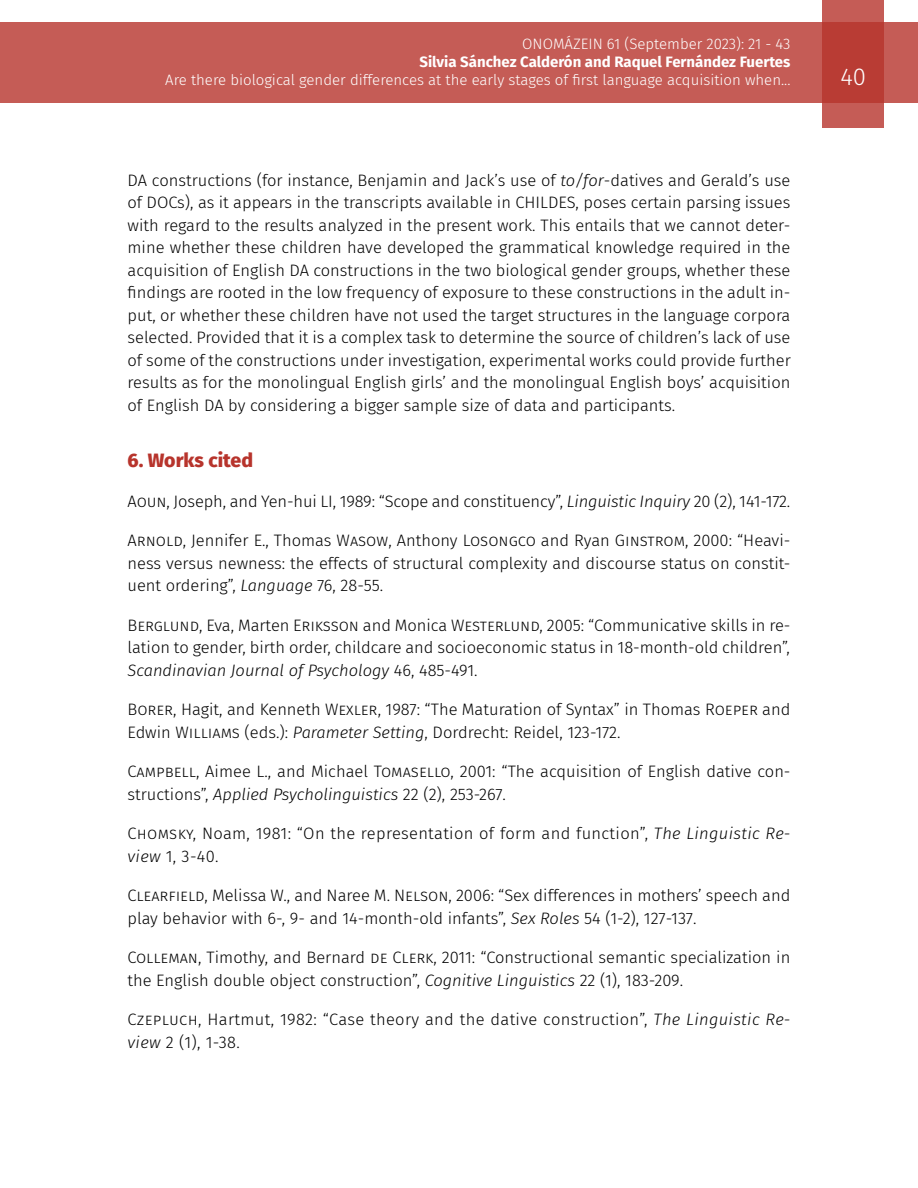
<style>
.page{position:relative;width:918px;height:1188px;background:#fff}
.page>*{position:absolute;margin:0;border:0;box-sizing:border-box;transform-origin:0 0}
.t1{font:300 24px "Fira Sans";color:#fff}
.t2{font:800 19.5px "Fira Sans";color:#b7342c}
.t3{font:300 16.5px/22.5px "Fira Sans";color:#000}
.t4{font:300 16.5px/22.5px "Fira Sans";letter-spacing:.02em;color:#000}
.t5{font:300 15px "Fira Sans";color:#fff}
.t6{font:700 15px "Fira Sans";color:#fff}
.s1{font-style:italic}
</style>
<div class="page">
<div style="left:0;top:23px;width:918px;height:80px;background:#c55c56"></div>
<svg style="left:822px;top:0;width:62px;height:128px;background:#bd4740"></svg>
<p class="t5" style="left:522px;top:34px;width:270px">ONOMÁZEIN 61 (September 2023): 21 - 43</p>
<p class="t6" style="left:420px;top:50px;width:372px">Silvia Sánchez Calderón and Raquel Fernández Fuertes</p>
<p class="t5" style="left:165px;top:70px;width:627px">Are there biological gender differences at the early stages of first language acquisition when...</p>
<h1 class="t1" style="left:840px;top:60px;width:27px">40</h1>
<p class="t3" style="left:128px;top:168px;width:665px;text-align:justify">DA constructions (for instance, Benjamin and Jack’s use of <span class="s1">to/for</span>-datives and Gerald’s use of DOCs), as it appears in the transcripts available in CHILDES, poses certain parsing issues with regard to the results analyzed in the present work. This entails that we cannot deter&shy;mine whether these children have developed the grammatical knowledge required in the acquisition of English DA constructions in the two biological gender groups, whether these findings are rooted in the low frequency of exposure to these constructions in the adult in&shy;put, or whether these children have not used the target structures in the language corpora selected. Provided that it is a complex task to determine the source of children’s lack of use of some of the constructions under investigation, experimental works could provide further results as for the monolingual English girls’ and the monolingual English boys’ acquisition of English DA by considering a bigger sample size of data and participants.</p>
<p class="t2" style="left:128px;top:443px;width:127px">6. Works cited</p>
<p class="t3" style="left:128px;top:489px;width:664px">Aoun, Joseph, and Yen-hui LI, 1989: “Scope and constituency”, <span class="s1">Linguistic Inquiry</span> 20 (2), 141-172.</p>
<p class="t3" style="left:128px;top:529px;width:664px;text-align:justify">Arnold, Jennifer E., Thomas Wasow, Anthony Losongco and Ryan Ginstrom, 2000: “Heavi&shy;ness versus newness: the effects of structural complexity and discourse status on constit&shy;uent ordering”, <span class="s1">Language</span> 76, 28-55.</p>
<p class="t3" style="left:128px;top:613px;width:664px;text-align:justify">Berglund, Eva, Marten Eriksson and Monica Westerlund, 2005: “Communicative skills in re&shy;lation to gender, birth order, childcare and socioeconomic status in 18-month-old children”, <span class="s1">Scandinavian Journal of Psychology</span> 46, 485-491.</p>
<p class="t3" style="left:128px;top:698px;width:664px">Borer, Hagit, and Kenneth Wexler, 1987: “The Maturation of Syntax” in Thomas Roeper and<br>Edwin Williams (eds.): <span class="s1">Parameter Setting</span>, Dordrecht: Reidel, 123-172.</p>
<p class="t3" style="left:128px;top:760px;width:665px">Campbell, Aimee L., and Michael Tomasello, 2001: “The acquisition of English dative con&shy;structions”, <span class="s1">Applied Psycholinguistics</span> 22 (2), 253-267.</p>
<p class="t4" style="left:128px;top:822px;width:664px">Chomsky, Noam, 1981: “On the representation of form and function”, <span class="s1">The Linguistic Re&shy;view</span> 1, 3-40.</p>
<p class="t3" style="left:128px;top:884px;width:664px">Clearfield, Melissa W., and Naree M. Nelson, 2006: “Sex differences in mothers’ speech and play behavior with 6-, 9- and 14-month-old infants”, <span class="s1">Sex Roles</span> 54 (1-2), 127-137.</p>
<p class="t3" style="left:128px;top:946px;width:664px">Colleman, Timothy, and Bernard de Clerk, 2011: “Constructional semantic specialization in the English double object construction”, <span class="s1">Cognitive Linguistics</span> 22 (1), 183-209.</p>
<p class="t4" style="left:128px;top:1008px;width:664px">Czepluch, Hartmut, 1982: “Case theory and the dative construction”, <span class="s1">The Linguistic Re&shy;view</span> 2 (1), 1-38.</p>
</div>
